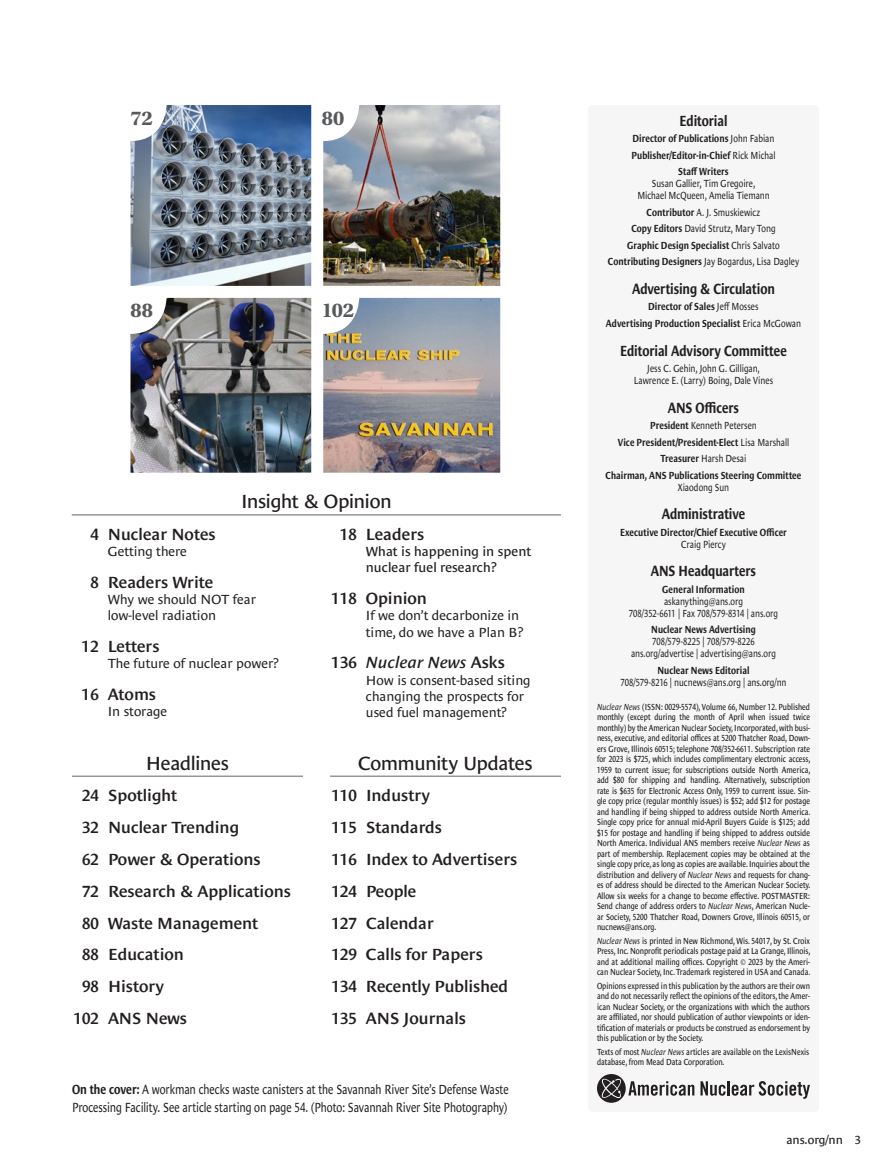
<style>
.page{position:relative;width:891px;height:1175px;background:#fff}
.page>*{position:absolute;margin:0;border:0;box-sizing:border-box;transform-origin:0 0}
.t1{font:700 21px "Utopia Std";color:#58595b}
.t2{font:19.5px "Le Monde Sans Std";letter-spacing:-.025em;color:#231f20}
.t3{font:600 16.5px/31.8px "Le Monde Sans Std";color:#231f20}
.t4{font:italic 600 16.5px "Le Monde Sans Std";color:#231f20}
.t5{font:700 15px "Le Monde Sans Std";letter-spacing:-.01em;color:#231f20;scale:.8 1}
.t6{font:13.5px/16.2px "Le Monde Sans Std";color:#231f20}
.t7{font:13.5px/18px "Le Monde Sans Std";color:#231f20;scale:.8 1}
.t8{font:13.5px/16.2px "Le Monde Sans Std";color:#231f20}
.t9{font:12px "Le Monde Sans Std";color:#231f20}
.t10{font:10.5px/12px "Le Monde Sans Std";letter-spacing:-.005em;color:#231f20;text-align:center;scale:.8 1}
.t11{font:700 10.5px/16.5px "Le Monde Sans Std";letter-spacing:.005em;color:#231f20;text-align:center;scale:.8 1}
.t12{font:9px/10.5px "Le Monde Sans Std";color:#231f20;text-align:justify;scale:.8 1}
.s1{font-style:normal}
.s2{font-weight:700}
.s3{font-weight:400}
.s4{font-style:italic}
</style>
<div class="page">
<img style="left:130px;top:105px;width:181px;height:181px">
<img style="left:323px;top:105px;width:177px;height:181px">
<img style="left:130px;top:298px;width:181px;height:174px">
<img style="left:323px;top:298px;width:177px;height:174px">
<hr style="left:72px;top:514px;width:489px;height:1px;background:#949698">
<div style="left:588px;top:105px;width:231px;height:1006px;background:#f6f6f7;border-radius:4px"></div>
<svg style="left:597px;top:1074px;width:97px;height:28px"></svg>
<svg style="left:701px;top:1081px;width:109px;height:17px"></svg>
<hr style="left:72px;top:775px;width:231px;height:2px;background:#949698">
<hr style="left:330px;top:775px;width:231px;height:2px;background:#949698">
<h1 class="t1" style="left:131px;top:106px;width:24px">72</h1>
<h1 class="t1" style="left:131px;top:298px;width:24px">88</h1>
<h1 class="t1" style="left:322px;top:106px;width:24px">80</h1>
<h1 class="t1" style="left:322px;top:298px;width:34px">102</h1>
<h2 class="t2" style="left:241px;top:490px;width:152px">Insight &amp; Opinion</h2>
<h3 class="t3" style="left:90px;top:518px;width:127px">4 Nuclear Notes</h3>
<h3 class="t6" style="left:108px;top:543px;width:81px">Getting there</h3>
<h3 class="t3" style="left:90px;top:566px;width:125px">8 Readers Write</h3>
<h3 class="t6" style="left:108px;top:591px;width:150px">Why we should NOT fear low-level radiation</h3>
<h3 class="t3" style="left:82px;top:630px;width:79px">12 Letters</h3>
<h3 class="t6" style="left:108px;top:655px;width:173px">The future of nuclear power?</h3>
<h3 class="t3" style="left:82px;top:678px;width:76px">16 Atoms</h3>
<h3 class="t6" style="left:108px;top:703px;width:61px">In storage</h3>
<h2 class="t2" style="left:146px;top:751px;width:85px">Headlines</h2>
<h3 class="t3" style="left:82px;top:779px;width:96px">24 Spotlight</h3>
<h3 class="t3" style="left:82px;top:811px;width:158px">32 Nuclear Trending</h3>
<h3 class="t3" style="left:82px;top:843px;width:180px">62 Power &amp; Operations</h3>
<h3 class="t3" style="left:82px;top:875px;width:210px">72 Research &amp; Applications</h3>
<h3 class="t3" style="left:82px;top:907px;width:178px">80 Waste Management</h3>
<h3 class="t3" style="left:82px;top:938px;width:103px">88 Education</h3>
<h3 class="t3" style="left:82px;top:970px;width:83px">98 History</h3>
<h3 class="t3" style="left:74px;top:1002px;width:115px">102 ANS News</h3>
<h3 class="t3" style="left:340px;top:518px;width:86px">18 Leaders</h3>
<h3 class="t8" style="left:366px;top:543px;width:167px">What is happening in spent nuclear fuel research?</h3>
<h3 class="t3" style="left:332px;top:582px;width:97px">118 Opinion</h3>
<h3 class="t6" style="left:366px;top:607px;width:159px">If we don’t decarbonize in time, do we have a Plan B?</h3>
<h3 class="t4" style="left:332px;top:653px;width:175px"><span class="s1">136</span> Nuclear News <span class="s1">Asks</span></h3>
<h3 class="t6" style="left:366px;top:672px;width:166px">How is consent-based siting changing the prospects for used fuel management?</h3>
<h2 class="t2" style="left:358px;top:751px;width:176px">Community Updates</h2>
<h3 class="t3" style="left:332px;top:779px;width:187px">110 Industry<br>115 Standards<br>116 Index to Advertisers<br>124 People<br>127 Calendar<br>129 Calls for Papers<br>134 Recently Published<br>135 ANS Journals</h3>
<h3 class="t7" style="left:72px;top:1080px;width:547px"><span class="s2">On the cover:</span> A workman checks waste canisters at the Savannah River Site’s Defense Waste<br>Processing Facility. See article starting on page 54. (Photo: Savannah River Site Photography)</h3>
<h3 class="t5" style="left:680px;top:112px;width:61px">Editorial</h3>
<p class="t11" style="left:632px;top:130px;width:181px">Director of Publications <span class="s3">John Fabian<br></span>Publisher/Editor-in-Chief <span class="s3">Rick Michal<br></span>Staff Writers</p>
<p class="t10" style="left:637px;top:178px;width:167px">Susan Gallier, Tim Gregoire,<br>Michael McQueen, Amelia Tiemann</p>
<p class="t10" style="left:608px;top:204px;width:240px;line-height:16.5px"><span class="s2">Contributor</span> A. J. Smuskiewicz<br><span class="s2">Copy Editors</span> David Strutz, Mary Tong<br><span class="s2">Graphic Design Specialist</span> Chris Salvato <span class="s2">Contributing Designers</span> Jay Bogardus, Lisa Dagley</p>
<h3 class="t5" style="left:632px;top:280px;width:180px">Advertising &amp; Circulation</h3>
<p class="t11" style="left:606px;top:298px;width:245px">Director of Sales <span class="s3">Jeff Mosses<br></span>Advertising Production Specialist <span class="s3">Erica McGowan</span></p>
<h3 class="t5" style="left:620px;top:342px;width:210px">Editorial Advisory Committee</h3>
<p class="t10" style="left:634px;top:362px;width:176px">Jess C. Gehin, John G. Gilligan,<br>Lawrence E. (Larry) Boing, Dale Vines</p>
<h3 class="t5" style="left:668px;top:399px;width:90px">ANS Officers</h3>
<p class="t11" style="left:606px;top:417px;width:246px">President <span class="s3">Kenneth Petersen<br></span>Vice President/President-Elect <span class="s3">Lisa Marshall </span>Treasurer <span class="s3">Harsh Desai<br></span>Chairman, ANS Publications Steering Committee</p>
<p class="t10" style="left:678px;top:481px;width:66px">Xiaodong Sun</p>
<h3 class="t5" style="left:662px;top:505px;width:106px">Administrative</h3>
<p class="t11" style="left:620px;top:523px;width:210px">Executive Director/Chief Executive Officer</p>
<p class="t10" style="left:681px;top:538px;width:57px">Craig Piercy</p>
<h3 class="t5" style="left:651px;top:562px;width:133px">ANS Headquarters</h3>
<p class="t11" style="left:662px;top:580px;width:105px">General Information</p>
<p class="t10" style="left:629px;top:595px;width:188px">askanything@ans.org<br>708/352-6611 | Fax 708/579-8314 | ans.org</p>
<p class="t11" style="left:651px;top:621px;width:132px">Nuclear News Advertising</p>
<p class="t10" style="left:631px;top:635px;width:183px">708/579-8225 | 708/579-8226 ans.org/advertise | advertising@ans.org</p>
<p class="t11" style="left:657px;top:661px;width:117px">Nuclear News Editorial</p>
<p class="t10" style="left:620px;top:676px;width:209px">708/579-8216 | nucnews@ans.org | ans.org/nn</p>
<p class="t12" style="left:597px;top:701px;width:268px"><span class="s4">Nuclear News</span> (ISSN: 0029-5574), Volume 66, Number 12. Published monthly (except during the month of April when issued twice monthly) by the American Nuclear Society, Incorporated, with busi&shy;ness, executive, and editorial offices at 5200 Thatcher Road, Down&shy;ers Grove, Illinois 60515; telephone 708/352-6611. Subscription rate for 2023 is $725, which includes complimentary electronic access, 1959 to current issue; for subscriptions outside North America, add $80 for shipping and handling. Alternatively, subscription rate is $635 for Electronic Access Only, 1959 to current issue. Sin&shy;gle copy price (regular monthly issues) is $52; add $12 for postage and handling if being shipped to address outside North America.<br>Single copy price for annual mid-April Buyers Guide is $125; add $15 for postage and handling if being shipped to address outside North America. Individual ANS members receive <span class="s4">Nuclear News</span> as part of membership. Replacement copies may be obtained at the single copy price, as long as copies are available. Inquiries about the distribution and delivery of <span class="s4">Nuclear News</span> and requests for chang&shy;es of address should be directed to the American Nuclear Society.<br>Allow six weeks for a change to become effective. POSTMASTER:<br>Send change of address orders to <span class="s4">Nuclear News</span>, American Nucle&shy;ar Society, 5200 Thatcher Road, Downers Grove, Illinois 60515, or nucnews@ans.org.</p>
<p class="t12" style="left:597px;top:935px;width:268px"><span class="s4">Nuclear News</span> is printed in New Richmond, Wis. 54017, by St. Croix Press, Inc. Nonprofit periodicals postage paid at La Grange, Illinois, and at additional mailing offices. Copyright © 2023 by the Ameri&shy;can Nuclear Society, Inc. Trademark registered in USA and Canada.</p>
<p class="t12" style="left:597px;top:980px;width:268px">Opinions expressed in this publication by the authors are their own and do not necessarily reflect the opinions of the editors, the Amer&shy;ican Nuclear Society, or the organizations with which the authors are affiliated, nor should publication of author viewpoints or iden&shy;tification of materials or products be construed as endorsement by this publication or by the Society.</p>
<p class="t12" style="left:597px;top:1046px;width:267px">Texts of most <span class="s4">Nuclear News</span> articles are available on the LexisNexis database, from Mead Data Corporation.</p>
<h3 class="t9" style="left:786px;top:1132px;width:76px">ans.org/nn 3</h3>
</div>
